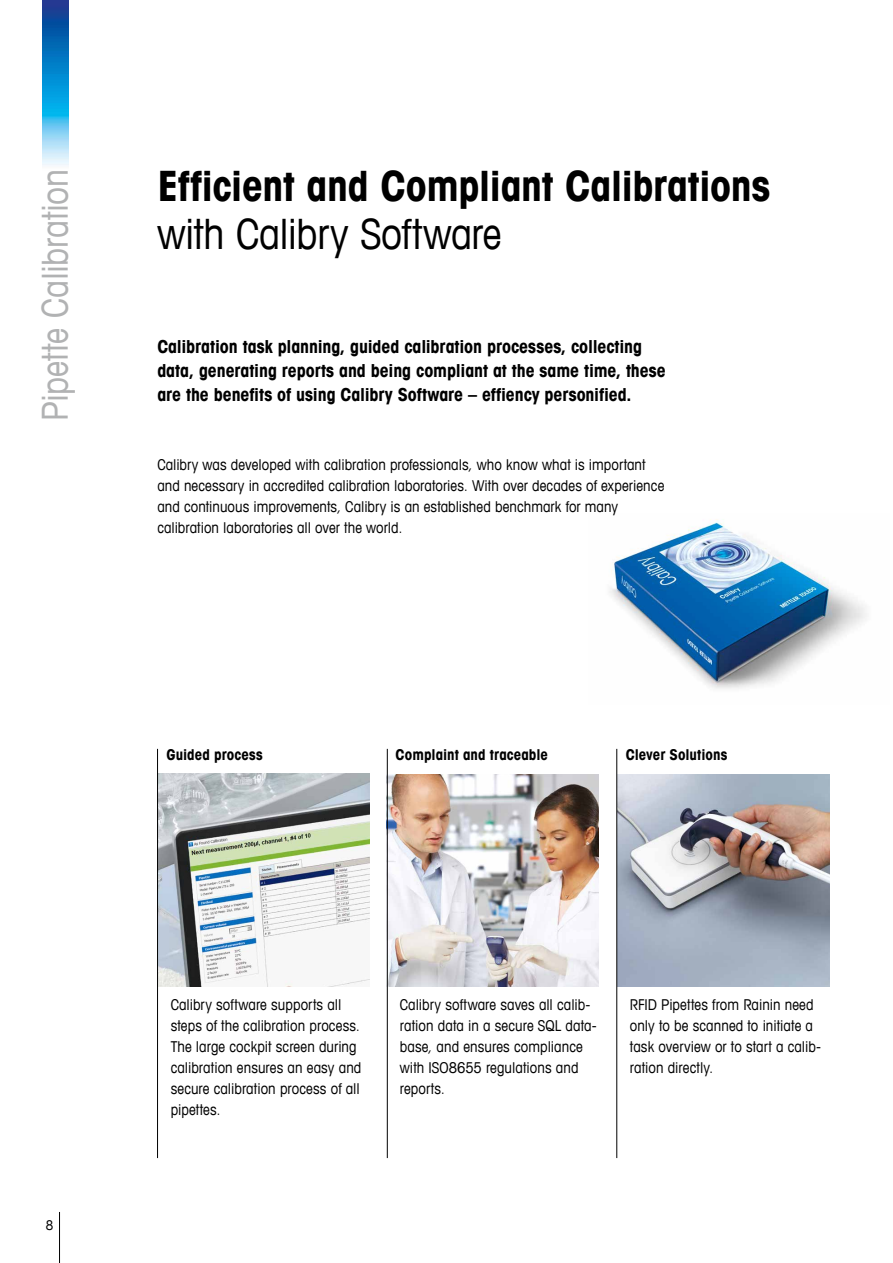
<style>
.page{position:relative;width:893px;height:1263px;background:#fff}
.page>*{position:absolute;margin:0;border:0;box-sizing:border-box;transform-origin:0 0}
.t1{font:700 condensed 42px "Avant Garde Com";letter-spacing:-.01em;color:#000}
.t2{font:condensed 42px "Avant Garde Com";letter-spacing:-.005em;color:#000}
.t3{font:condensed 36px "Avant Garde Com";letter-spacing:-.01em;color:#b1b2b3}
.t4{font:700 condensed 18px/24px "Avant Garde Com";letter-spacing:-.005em;color:#000}
.t5{font:condensed 15px/21px "Avant Garde Com";letter-spacing:.005em;color:#000}
.t6{font:700 condensed 15px "Avant Garde Com";letter-spacing:.005em;color:#000}
.t7{font:condensed 13.5px "Avant Garde Com";color:#000}
</style>
<div class="page">
<hr style="left:59px;top:1212px;width:1px;height:51px;background:#000">
<img style="left:43px;top:0;width:25px;height:165px">
<img style="left:609px;top:519px;width:258px;height:170px">
<img style="left:617px;top:774px;width:212px;height:212px">
<img style="left:158px;top:773px;width:212px;height:213px">
<img style="left:388px;top:774px;width:211px;height:212px">
<hr style="left:616px;top:749px;width:1px;height:409px;background:#000">
<hr style="left:157px;top:749px;width:1px;height:409px;background:#000">
<hr style="left:387px;top:749px;width:1px;height:409px;background:#000">
<h2 class="t3" style="left:33px;top:421px;width:254px;rotate:-90deg">Pipette Calibration</h2>
<h1 class="t1" style="left:157px;top:158px;width:615px">Efficient and Compliant Calibrations</h1>
<h1 class="t2" style="left:157px;top:207px;width:346px">with Calibry Software</h1>
<p class="t4" style="left:157px;top:334px;width:510px">Calibration task planning, guided calibration processes, collecting data, generating reports and being compliant at the same time, these are the benefits of using Calibry Software – effiency personified.</p>
<p class="t5" style="left:157px;top:454px;width:508px">Calibry was developed with calibration professionals, who know what is important and necessary in accredited calibration laboratories. With over decades of experience and continuous improvements, Calibry is an established benchmark for many calibration laboratories all over the world.</p>
<p class="t6" style="left:166px;top:745px;width:98px">Guided process</p>
<p class="t6" style="left:396px;top:745px;width:154px">Complaint and traceable</p>
<p class="t6" style="left:626px;top:745px;width:103px">Clever Solutions</p>
<p class="t7" style="left:46px;top:1217px;width:9px">8</p>
<p class="t5" style="left:171px;top:994px;width:192px">Calibry software supports all steps of the calibration process.<br>The large cockpit screen during calibration ensures an easy and secure calibration process of all pipettes.</p>
<p class="t5" style="left:400px;top:994px;width:198px">Calibry software saves all calib&shy;ration data in a secure SQL data&shy;base, and ensures compliance with ISO8655 regulations and reports.</p>
<p class="t5" style="left:630px;top:994px;width:193px">RFID Pipettes from Rainin need only to be scanned to initiate a task overview or to start a calib&shy;ration directly.</p>
</div>
